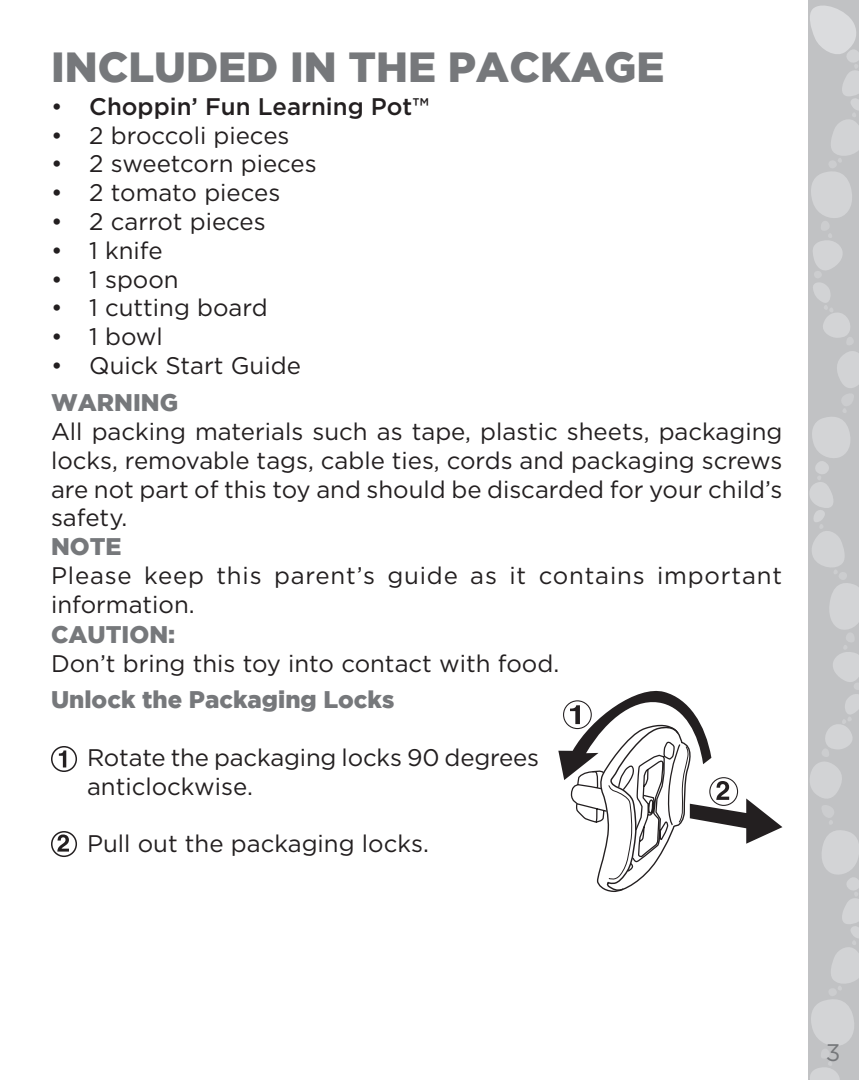
<style>
.page{position:relative;width:859px;height:1080px;background:#fff}
.page>*{position:absolute;margin:0;border:0;box-sizing:border-box;transform-origin:0 0}
.t1{font:900 42px "Gotham";color:#76787b}
.t2{font:24px/28.8px "Gotham";color:#231f20;text-align:justify}
.t3{font:24px/28.8px "Gotham HTF";color:#231f20}
.t4{font:24px/28.8px "Gotham";letter-spacing:.035em;color:#231f20}
.t5{font:900 24px "Gotham";color:#76787b}
.t6{font:500 24px "Gotham HTF";color:#231f20}
.t7{font:24px "Gotham";color:#76787b}
.s1{font-family:"Gotham";font-weight:400}
</style>
<div class="page">
<svg style="left:808px;top:0;width:51px;height:1080px;background:#c7c8ca"></svg>
<div style="left:51px;top:746px;width:26px;height:26px;border:2px solid #231f20;border-radius:50%"></div>
<svg style="left:59px;top:750px;width:7px;height:17px"></svg>
<svg style="left:57px;top:835px;width:12px;height:17px"></svg>
<div style="left:51px;top:831px;width:26px;height:26px;border:2px solid #231f20;border-radius:50%"></div>
<svg style="left:558px;top:690px;width:224px;height:202px"></svg>
<div style="left:709px;top:777px;width:29px;height:29px;border:1px solid #231f20;border-radius:50%"></div>
<h1 class="t1" style="left:51px;top:43px;width:615px">INCLUDED IN THE PACKAGE</h1>
<p class="t6" style="left:51px;top:93px;width:379px"><span class="s1">•</span> Choppin’ Fun Learning Pot™</p>
<p class="t2" style="left:51px;top:120px;width:240px">• 2 broccoli pieces</p>
<p class="t2" style="left:51px;top:149px;width:267px">• 2 sweetcorn pieces</p>
<p class="t2" style="left:51px;top:178px;width:231px">• 2 tomato pieces</p>
<p class="t2" style="left:51px;top:207px;width:216px">• 2 carrot pieces</p>
<p class="t2" style="left:51px;top:235px;width:113px">• 1 knife</p>
<p class="t2" style="left:51px;top:264px;width:129px">• 1 spoon</p>
<p class="t2" style="left:51px;top:293px;width:218px">• 1 cutting board</p>
<p class="t2" style="left:51px;top:322px;width:113px">• 1 bowl</p>
<p class="t2" style="left:51px;top:351px;width:251px">• Quick Start Guide</p>
<p class="t5" style="left:51px;top:389px;width:129px">WARNING</p>
<p class="t2" style="left:51px;top:417px;width:733px">All packing materials such as tape, plastic sheets, packaging locks, removable tags, cable ties, cords and packaging screws are not part of this toy and should be discarded for your child’s safety.</p>
<p class="t5" style="left:51px;top:533px;width:72px">NOTE</p>
<p class="t4" style="left:51px;top:561px;width:732px">Please keep this parent’s guide as it contains important information.</p>
<p class="t5" style="left:51px;top:621px;width:126px">CAUTION:</p>
<p class="t2" style="left:51px;top:649px;width:510px">Don’t bring this toy into contact with food.</p>
<p class="t5" style="left:51px;top:686px;width:345px">Unlock the Packaging Locks</p>
<p class="t3" style="left:87px;top:743px;width:454px">Rotate the packaging locks 90 degrees anticlockwise.</p>
<p class="t3" style="left:87px;top:829px;width:343px">Pull out the packaging locks.</p>
<p class="t7" style="left:826px;top:1039px;width:16px">3</p>
</div>
